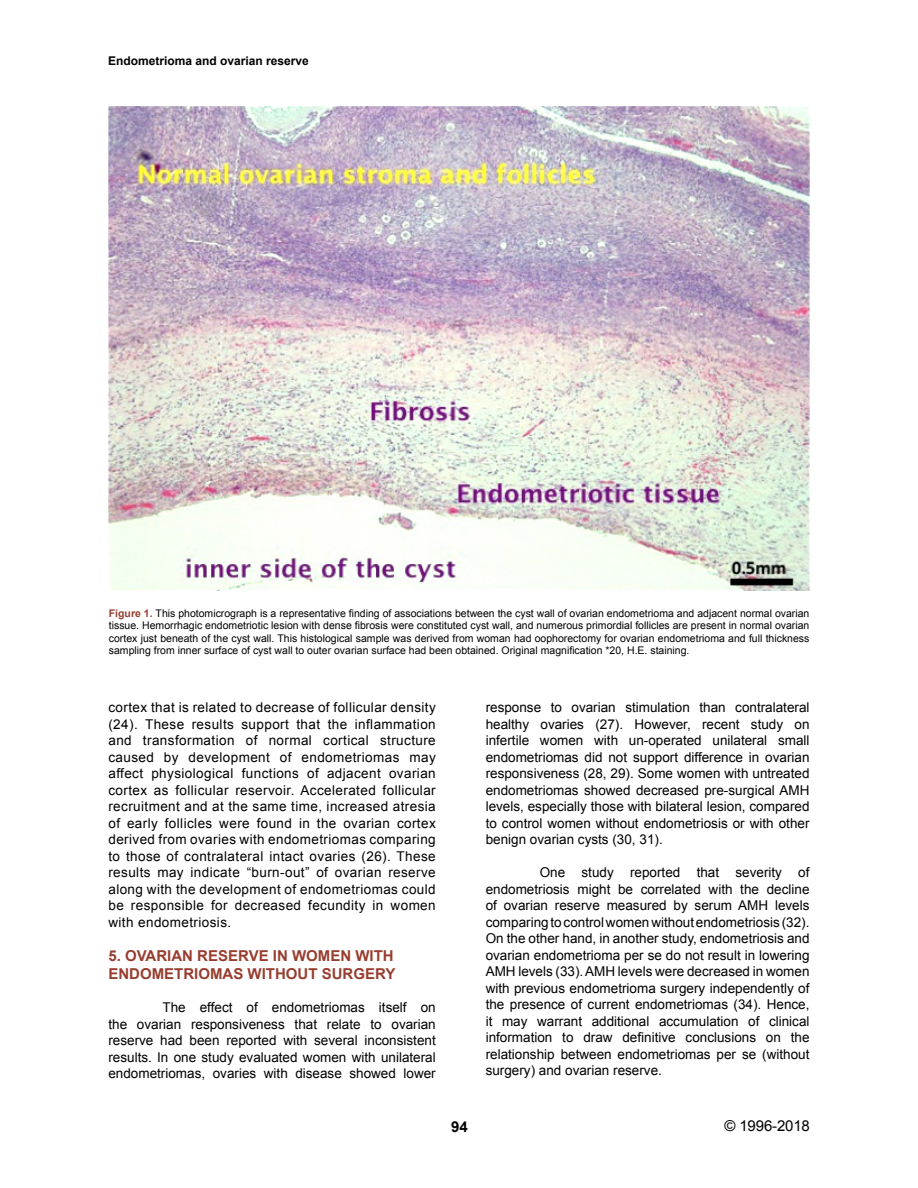
<style>
.page{position:relative;width:918px;height:1188px;background:#fff}
.page>*{position:absolute;margin:0;border:0;box-sizing:border-box;transform-origin:0 0}
.Head{font:700 15px/18px "Arial";color:#973e2f}
.t1{font:15px "Arial";letter-spacing:-.01em;color:#000}
.t2{font:700 15px "Arial";color:#000}
.Para2_copy{font:13.5px/16.5px "Arial";letter-spacing:.015em;color:#000;text-align:justify}
.Para1{font:13.5px/16.5px "Arial";color:#000;text-align:justify}
.t3{font:700 12px "Arial";color:#000}
.Fig_Cap{font:10.5px/12.6px "Arial";color:#000;text-align:justify}
.s1{font-weight:700;color:#973e2f}
</style>
<div class="page">
<img style="left:108px;top:106px;width:702px;height:485px">
<p class="t3" style="left:108px;top:52px;width:202px">Endometrioma and ovarian reserve</p>
<p class="Fig_Cap" style="left:109px;top:607px;width:702px"><span class="s1">Figure 1.</span> This photomicrograph is a representative finding of associations between the cyst wall of ovarian endometrioma and adjacent normal ovarian tissue. Hemorrhagic endometriotic lesion with dense fibrosis were constituted cyst wall, and numerous primordial follicles are present in normal ovarian cortex just beneath of the cyst wall. This histological sample was derived from woman had oophorectomy for ovarian endometrioma and full thickness sampling from inner surface of cyst wall to outer ovarian surface had been obtained. Original magnification *20, H.E. staining.</p>
<p class="Para2_copy" style="left:108px;top:699px;width:329px">cortex that is related to decrease of follicular density (24). These results support that the inflammation and transformation of normal cortical structure caused by development of endometriomas may affect physiological functions of adjacent ovarian cortex as follicular reservoir. Accelerated follicular recruitment and at the same time, increased atresia of early follicles were found in the ovarian cortex derived from ovaries with endometriomas comparing to those of contralateral intact ovaries (26). These results may indicate “burn-out” of ovarian reserve along with the development of endometriomas could be responsible for decreased fecundity in women with endometriosis.</p>
<p class="Head" style="left:108px;top:947px;width:288px">5. OVARIAN RESERVE IN WOMEN WITH<br>ENDOMETRIOMAS WITHOUT SURGERY</p>
<p class="Para1" style="left:108px;top:999px;width:329px;text-indent:54px">The effect of endometriomas itself on the ovarian responsiveness that relate to ovarian reserve had been reported with several inconsistent results. In one study evaluated women with unilateral endometriomas, ovaries with disease showed lower</p>
<p class="Para1" style="left:486px;top:699px;width:325px">response to ovarian stimulation than contralateral healthy ovaries (27). However, recent study on infertile women with un-operated unilateral small endometriomas did not support difference in ovarian responsiveness (28, 29). Some women with untreated endometriomas showed decreased pre-surgical AMH levels, especially those with bilateral lesion, compared to control women without endometriosis or with other benign ovarian cysts (30, 31).</p>
<p class="Para2_copy" style="left:486px;top:864px;width:325px;text-indent:54px">One study reported that severity of endometriosis might be correlated with the decline of ovarian reserve measured by serum AMH levels comparing to control women without endometriosis (32).<br>On the other hand, in another study, endometriosis and ovarian endometrioma per se do not result in lowering AMH levels (33). AMH levels were decreased in women with previous endometrioma surgery independently of the presence of current endometriomas (34). Hence, it may warrant additional accumulation of clinical information to draw definitive conclusions on the relationship between endometriomas per se (without surgery) and ovarian reserve.</p>
<p class="t2" style="left:451px;top:1116px;width:18px">94</p>
<p class="t1" style="left:725px;top:1116px;width:87px">© 1996-2018</p>
</div>
